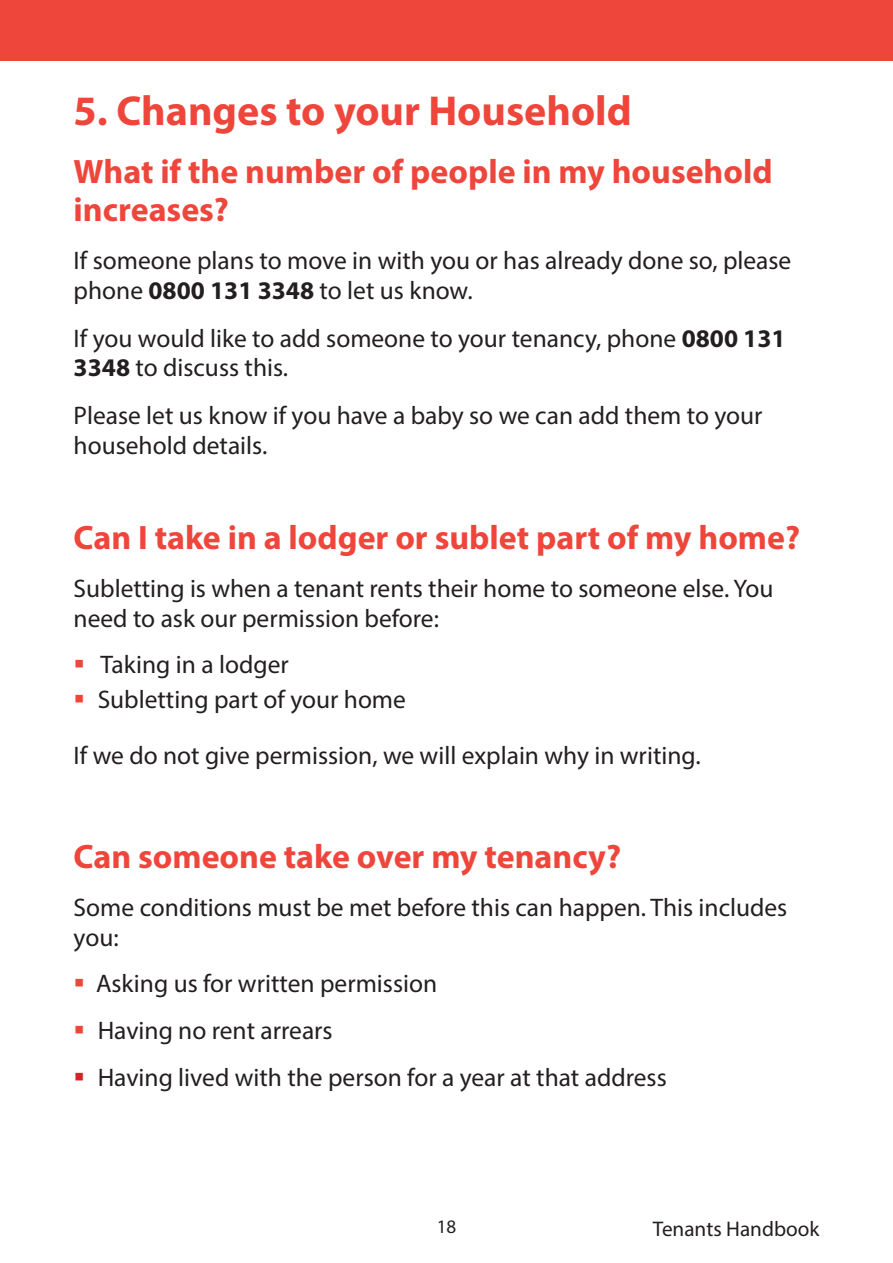
<style>
.page{position:relative;width:893px;height:1263px;background:#fff}
.page>*{position:absolute;margin:0;border:0;box-sizing:border-box;transform-origin:0 0}
.Subheads{font:700 42px "Myriad Pro";color:#ef463c}
.Subheads-2{font:700 33.9px/38.2px "Myriad Pro";color:#ef463c}
.bullets{font:700 33.9px "Myriad Pro";color:#ef463c}
.Subheads-3{font:25.5px/29.7px "Myriad Pro";color:#231f20}
.bullets-2{font:25.5px/29.7px "Myriad Pro";color:#231f20}
.t1{font:21.15px "Myriad Pro";color:#231f20}
.t2{font:19.05px "Myriad Pro";color:#231f20}
.s1{font-weight:700}
</style>
<div class="page">
<div style="left:0;top:0;width:893px;height:60px;background:#ef463c"></div>
<p class="Subheads" style="left:74px;top:84px;width:560px">5. Changes to your Household</p>
<p class="Subheads-2" style="left:74px;top:152px;width:701px">What if the number of people in my household increases?</p>
<p class="Subheads-3" style="left:74px;top:245px;width:719px">If someone plans to move in with you or has already done so, please phone <span class="s1">0800 131 3348</span> to let us know.</p>
<p class="Subheads-3" style="left:74px;top:323px;width:714px">If you would like to add someone to your tenancy, phone <span class="s1">0800 131<br>3348</span> to discuss this.</p>
<p class="Subheads-3" style="left:74px;top:400px;width:690px">Please let us know if you have a baby so we can add them to your household details.</p>
<p class="Subheads-2" style="left:74px;top:518px;width:728px">Can I take in a lodger or sublet part of my home?</p>
<p class="Subheads-3" style="left:74px;top:573px;width:701px">Subletting is when a tenant rents their home to someone else. You need to ask our permission before:</p>
<p class="Subheads-3" style="left:101px;top:650px;width:190px">Taking in a lodger</p>
<p class="bullets-2" style="left:98px;top:684px;width:310px">Subletting part of your home</p>
<p class="bullets-2" style="left:74px;top:740px;width:628px">If we do not give permission, we will explain why in writing.</p>
<p class="bullets" style="left:74px;top:835px;width:549px">Can someone take over my tenancy?</p>
<p class="bullets-2" style="left:74px;top:892px;width:715px">Some conditions must be met before this can happen. This includes you:</p>
<p class="bullets-2" style="left:96px;top:969px;width:343px">Asking us for written permission</p>
<p class="bullets-2" style="left:98px;top:1015px;width:236px">Having no rent arrears</p>
<p class="bullets-2" style="left:98px;top:1062px;width:571px">Having lived with the person for a year at that address</p>
<p class="t2" style="left:437px;top:1214px;width:21px">18</p>
<p class="t1" style="left:653px;top:1216px;width:168px">Tenants Handbook</p>
</div>
